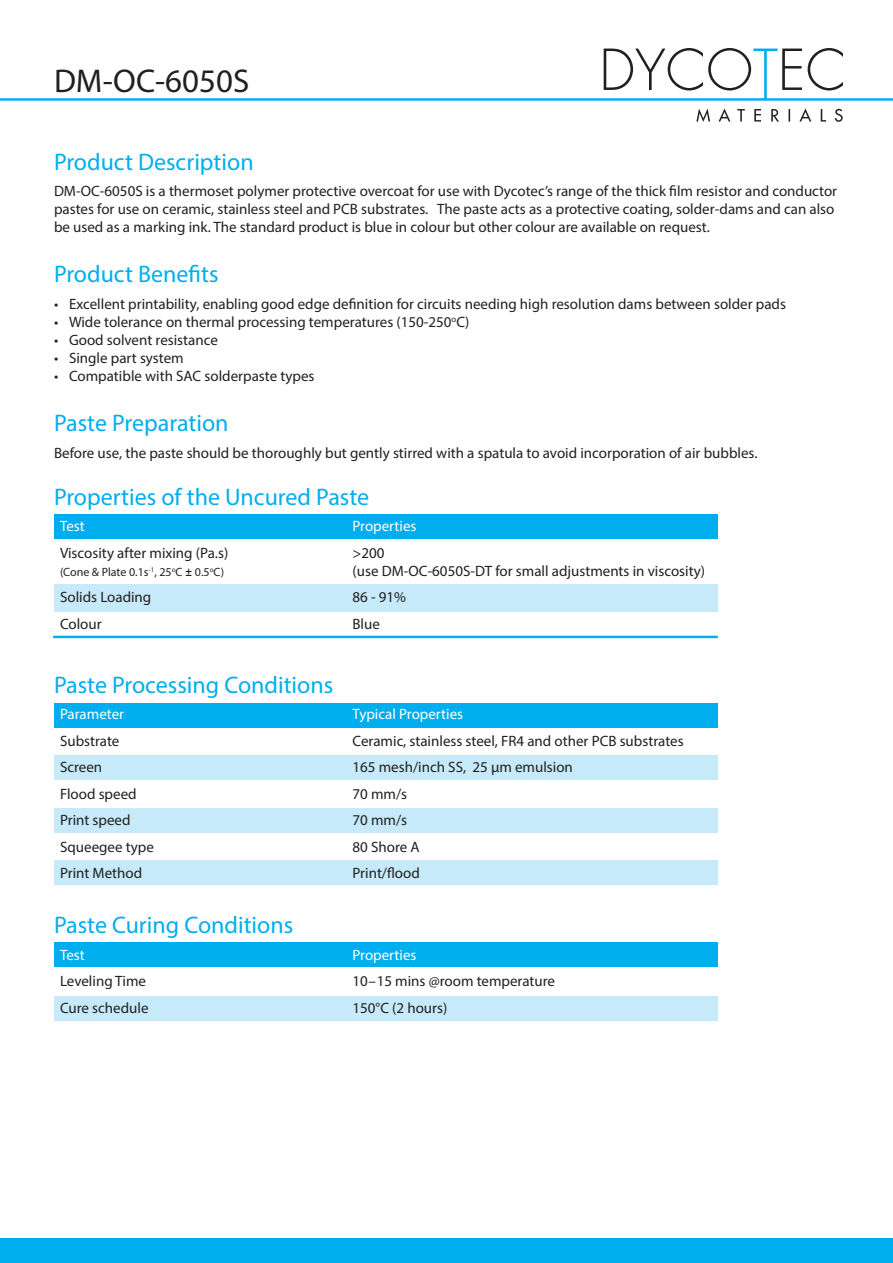
<style>
.page{position:relative;width:893px;height:1263px;background:#fff}
.page>*{position:absolute;margin:0;border:0;box-sizing:border-box;transform-origin:0 0}
.t1{font:33px "Myriad Pro";color:#231f20}
.t2{font:24px "Myriad Pro";color:#00aeef}
.t3{font:15px/18px "Myriad Pro";color:#231f20}
.t4{font:15px "Myriad Pro";color:#fff}
.t5{font:12px "Myriad Pro";color:#231f20}
.s1{font-family:"Arial";font-style:italic}
</style>
<div class="page">
<div style="left:54px;top:703px;width:664px;height:24px;background:#00aeef"></div>
<div style="left:54px;top:943px;width:664px;height:24px;background:#00aeef"></div>
<div style="left:54px;top:755px;width:664px;height:25px;background:#c6eafa"></div>
<div style="left:54px;top:996px;width:664px;height:25px;background:#c6eafa"></div>
<div style="left:54px;top:808px;width:664px;height:24px;background:#c6eafa"></div>
<div style="left:54px;top:860px;width:664px;height:25px;background:#c6eafa"></div>
<div style="left:54px;top:514px;width:664px;height:25px;background:#00aeef"></div>
<div style="left:0;top:1238px;width:893px;height:25px;background:#00aeef"></div>
<div style="left:54px;top:584px;width:664px;height:27px;background:#c6eafa"></div>
<hr style="left:0;top:98px;width:893px;height:3px;background:#00aeef">
<svg style="left:696px;top:109px;width:147px;height:13px"></svg>
<svg style="left:604px;top:48px;width:239px;height:51px"></svg>
<hr style="left:53px;top:636px;width:665px;height:2px;background:#00aeef">
<p class="t1" style="left:54px;top:60px;width:197px">DM-OC-6050S</p>
<p class="t2" style="left:54px;top:147px;width:201px">Product Description</p>
<p class="t3" style="left:54px;top:182px;width:785px">DM-OC-6050S is a thermoset polymer protective overcoat for use with Dycotec’s range of the thick film resistor and conductor pastes for use on ceramic, stainless steel and PCB substrates. The paste acts as a protective coating, solder-dams and can also be used as a marking ink. The standard product is blue in colour but other colour are available on request.</p>
<p class="t2" style="left:54px;top:260px;width:166px">Product Benefits</p>
<p class="t3" style="left:54px;top:295px;width:733px">• Excellent printability, enabling good edge definition for circuits needing high resolution dams between solder pads</p>
<p class="t3" style="left:54px;top:313px;width:417px">• Wide tolerance on thermal processing temperatures (150-250<sup>o</sup>C)</p>
<p class="t3" style="left:54px;top:331px;width:165px">• Good solvent resistance</p>
<p class="t3" style="left:54px;top:349px;width:131px">• Single part system</p>
<p class="t3" style="left:54px;top:367px;width:262px">• Compatible with SAC solderpaste types</p>
<p class="t2" style="left:54px;top:409px;width:176px">Paste Preparation</p>
<p class="t3" style="left:54px;top:444px;width:705px">Before use, the paste should be thoroughly but gently stirred with a spatula to avoid incorporation of air bubbles.</p>
<p class="t2" style="left:54px;top:482px;width:317px">Properties of the Uncured Paste</p>
<p class="t4" style="left:60px;top:517px;width:26px">Test</p>
<p class="t4" style="left:352px;top:517px;width:65px">Properties</p>
<p class="t3" style="left:60px;top:543px;width:170px">Viscosity after mixing (Pa.s)</p>
<p class="t3" style="left:352px;top:543px;width:34px">&gt;200</p>
<p class="t5" style="left:60px;top:564px;width:166px">(Cone &amp; Plate 0.1s<sup>-1</sup>, 25<sup>o</sup>C <span class="s1">±</span> 0.5<sup>o</sup>C)</p>
<p class="t3" style="left:352px;top:561px;width:354px">(use DM-OC-6050S-DT for small adjustments in viscosity)</p>
<p class="t3" style="left:60px;top:588px;width:93px">Solids Loading</p>
<p class="t3" style="left:352px;top:588px;width:55px">86 - 91%</p>
<p class="t3" style="left:60px;top:614px;width:43px">Colour</p>
<p class="t3" style="left:352px;top:614px;width:29px">Blue</p>
<p class="t2" style="left:54px;top:670px;width:281px">Paste Processing Conditions</p>
<p class="t4" style="left:60px;top:705px;width:66px">Parameter</p>
<p class="t4" style="left:352px;top:705px;width:112px">Typical Properties</p>
<p class="t3" style="left:60px;top:731px;width:61px">Substrate</p>
<p class="t3" style="left:352px;top:731px;width:333px">Ceramic, stainless steel, FR4 and other PCB substrates</p>
<p class="t3" style="left:60px;top:758px;width:44px">Screen</p>
<p class="t3" style="left:352px;top:758px;width:222px">165 mesh/inch SS, 25 µm emulsion</p>
<p class="t3" style="left:60px;top:784px;width:78px">Flood speed</p>
<p class="t3" style="left:352px;top:784px;width:56px">70 mm/s</p>
<p class="t3" style="left:60px;top:811px;width:72px">Print speed</p>
<p class="t3" style="left:352px;top:811px;width:56px">70 mm/s</p>
<p class="t3" style="left:60px;top:837px;width:96px">Squeegee type</p>
<p class="t3" style="left:352px;top:837px;width:69px">80 Shore A</p>
<p class="t3" style="left:60px;top:864px;width:84px">Print Method</p>
<p class="t3" style="left:352px;top:864px;width:69px">Print/flood</p>
<p class="t2" style="left:54px;top:910px;width:241px">Paste Curing Conditions</p>
<p class="t4" style="left:60px;top:946px;width:26px">Test</p>
<p class="t4" style="left:352px;top:946px;width:65px">Properties</p>
<p class="t3" style="left:60px;top:972px;width:88px">Leveling Time</p>
<p class="t3" style="left:352px;top:972px;width:204px">10–15 mins @room temperature</p>
<p class="t3" style="left:60px;top:999px;width:90px">Cure schedule</p>
<p class="t3" style="left:352px;top:999px;width:96px">150°C (2 hours)</p>
</div>
